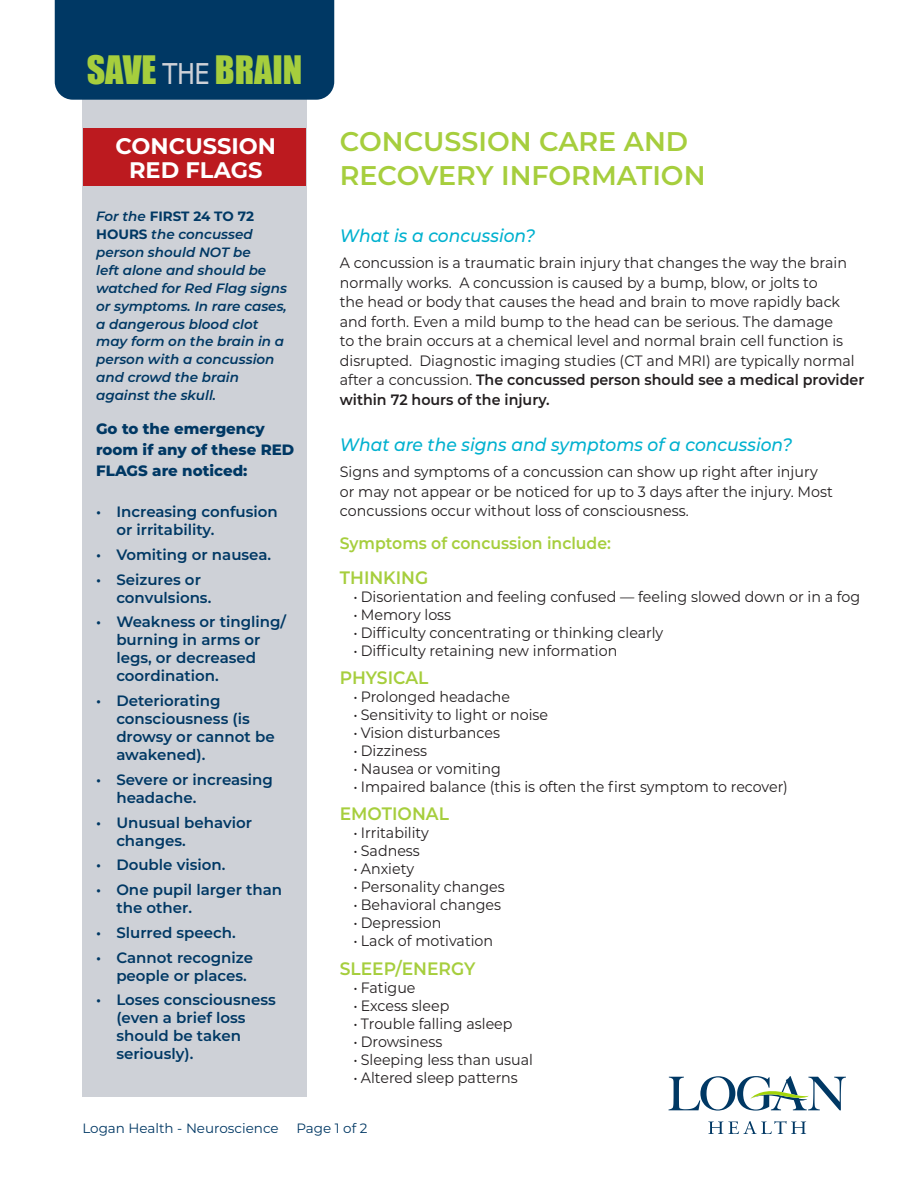
<style>
.page{position:relative;width:918px;height:1188px;background:#fff}
.page>*{position:absolute;margin:0;border:0;box-sizing:border-box;transform-origin:0 0}
.t1{font:36px "Impact";color:#a6ce3d}
.t2{font:600 27px/34.5px "Montserrat";color:#a6ce3d}
.t3{font:700 22.5px/24px "Montserrat";color:#fff;text-align:center}
.t4{font:italic 500 18px "Montserrat";color:#00b1cf;scale:.95 1}
.t5{font:600 18px "Montserrat";color:#a6ce3d;scale:.95 1}
.t6{font:600 16.5px "Montserrat";color:#a6ce3d;scale:.95 1}
.t7{font:15px/19.5px "Montserrat";color:#231f20;scale:.95 1}
.t8{font:600 15px/18px "Montserrat";color:#003864}
.t9{font:800 15px/21px "Montserrat";color:#003864}
.t10{font:italic 600 13.5px/18px "Montserrat";color:#003864}
.t11{font:13.5px "Montserrat";color:#003864}
.s1{font-family:"Tahoma";font-size:28.5px;color:#ced1d7}
.s2{font-weight:700;font-style:normal}
.s3{font-weight:600}
</style>
<div class="page">
<div style="left:82px;top:60px;width:225px;height:1036px;background:#ced1d7"></div>
<div style="left:83px;top:128px;width:223px;height:58px;background:#bc1a1f"></div>
<div style="left:55px;top:0;width:279px;height:100px;background:#003864"></div>
<svg style="left:708px;top:1121px;width:98px;height:13px"></svg>
<svg style="left:669px;top:1076px;width:177px;height:35px"></svg>
<h1 class="t1" style="left:87px;top:42px;width:217px">SAVE <span class="s1">THE</span> BRAIN</h1>
<h3 class="t3" style="left:115px;top:133px;width:162px">CONCUSSION<br>RED FLAGS</h3>
<p class="t10" style="left:96px;top:206px;width:192px">For the <span class="s2">FIRST 24 TO 72<br>HOURS</span> the concussed person should NOT be<br>left alone and should be watched for Red Flag signs or symptoms. In rare cases, a dangerous blood clot may form on the brain in a person with a concussion and crowd the brain against the skull.</p>
<p class="t9" style="left:96px;top:418px;width:200px">Go to the emergency room if any of these RED<br>FLAGS are noticed:</p>
<p class="t8" style="left:116px;top:502px;width:163px;text-indent:-20px">• Increasing confusion or irritability.</p>
<p class="t8" style="left:96px;top:545px;width:177px">• Vomiting or nausea.</p>
<p class="t8" style="left:116px;top:570px;width:97px;text-indent:-20px">• Seizures or convulsions.</p>
<p class="t8" style="left:116px;top:612px;width:171px;text-indent:-20px">• Weakness or tingling/ burning in arms or legs, or decreased coordination.</p>
<p class="t8" style="left:116px;top:691px;width:160px;text-indent:-20px">• Deteriorating consciousness (is drowsy or cannot be awakened).</p>
<p class="t8" style="left:116px;top:770px;width:158px;text-indent:-20px">• Severe or increasing headache.</p>
<p class="t8" style="left:116px;top:813px;width:137px;text-indent:-20px">• Unusual behavior changes.</p>
<p class="t8" style="left:96px;top:855px;width:131px">• Double vision.</p>
<p class="t8" style="left:116px;top:880px;width:167px;text-indent:-20px">• One pupil larger than the other.</p>
<p class="t8" style="left:96px;top:923px;width:141px">• Slurred speech.</p>
<p class="t8" style="left:116px;top:948px;width:138px;text-indent:-20px">• Cannot recognize people or places.</p>
<p class="t8" style="left:116px;top:990px;width:161px;text-indent:-20px">• Loses consciousness (even a brief loss should be taken seriously).</p>
<h2 class="t2" style="left:340px;top:123px;width:367px">CONCUSSION CARE AND<br>RECOVERY INFORMATION</h2>
<p class="t4" style="left:340px;top:223px;width:207px">What is a concussion?</p>
<p class="t7" style="left:340px;top:252px;width:554px">A concussion is a traumatic brain injury that changes the way the brain normally works. A concussion is caused by a bump, blow, or jolts to<br>the head or body that causes the head and brain to move rapidly back and forth. Even a mild bump to the head can be serious. The damage<br>to the brain occurs at a chemical level and normal brain cell function is disrupted. Diagnostic imaging studies (CT and MRI) are typically normal after a concussion. <span class="s3">The concussed person should see a medical provider within 72 hours of the injury.</span></p>
<p class="t4" style="left:340px;top:432px;width:478px">What are the signs and symptoms of a concussion?</p>
<p class="t7" style="left:340px;top:462px;width:520px">Signs and symptoms of a concussion can show up right after injury or may not appear or be noticed for up to 3 days after the injury. Most concussions occur without loss of consciousness.</p>
<p class="t6" style="left:340px;top:532px;width:287px">Symptoms of concussion include:</p>
<p class="t5" style="left:340px;top:565px;width:95px">THINKING</p>
<p class="t7" style="left:353px;top:586px;width:535px">• Disorientation and feeling confused — feeling slowed down or in a fog</p>
<p class="t7" style="left:353px;top:604px;width:105px">• Memory loss</p>
<p class="t7" style="left:353px;top:622px;width:328px">• Difficulty concentrating or thinking clearly</p>
<p class="t7" style="left:353px;top:640px;width:279px">• Difficulty retaining new information</p>
<p class="t5" style="left:340px;top:665px;width:95px">PHYSICAL</p>
<p class="t7" style="left:353px;top:686px;width:167px">• Prolonged headache</p>
<p class="t7" style="left:353px;top:704px;width:207px">• Sensitivity to light or noise</p>
<p class="t7" style="left:353px;top:722px;width:156px">• Vision disturbances</p>
<p class="t7" style="left:353px;top:740px;width:79px">• Dizziness</p>
<p class="t7" style="left:353px;top:758px;width:157px">• Nausea or vomiting</p>
<p class="t7" style="left:353px;top:776px;width:459px">• Impaired balance (this is often the first symptom to recover)</p>
<p class="t5" style="left:340px;top:801px;width:116px">EMOTIONAL</p>
<p class="t7" style="left:353px;top:823px;width:81px">• Irritability</p>
<p class="t7" style="left:353px;top:841px;width:72px">• Sadness</p>
<p class="t7" style="left:353px;top:859px;width:65px">• Anxiety</p>
<p class="t7" style="left:353px;top:877px;width:161px">• Personality changes</p>
<p class="t7" style="left:353px;top:895px;width:157px">• Behavioral changes</p>
<p class="t7" style="left:353px;top:913px;width:94px">• Depression</p>
<p class="t7" style="left:353px;top:931px;width:149px">• Lack of motivation</p>
<p class="t5" style="left:340px;top:956px;width:144px">SLEEP/ENERGY</p>
<p class="t7" style="left:353px;top:977px;width:67px">• Fatigue</p>
<p class="t7" style="left:353px;top:995px;width:103px">• Excess sleep</p>
<p class="t7" style="left:353px;top:1013px;width:169px">• Trouble falling asleep</p>
<p class="t7" style="left:353px;top:1031px;width:95px">• Drowsiness</p>
<p class="t7" style="left:353px;top:1049px;width:191px">• Sleeping less than usual</p>
<p class="t7" style="left:353px;top:1067px;width:175px">• Altered sleep patterns</p>
<p class="t11" style="left:82px;top:1119px;width:198px">Logan Health - Neuroscience</p>
<p class="t11" style="left:296px;top:1119px;width:73px">Page 1 of 2</p>
</div>
